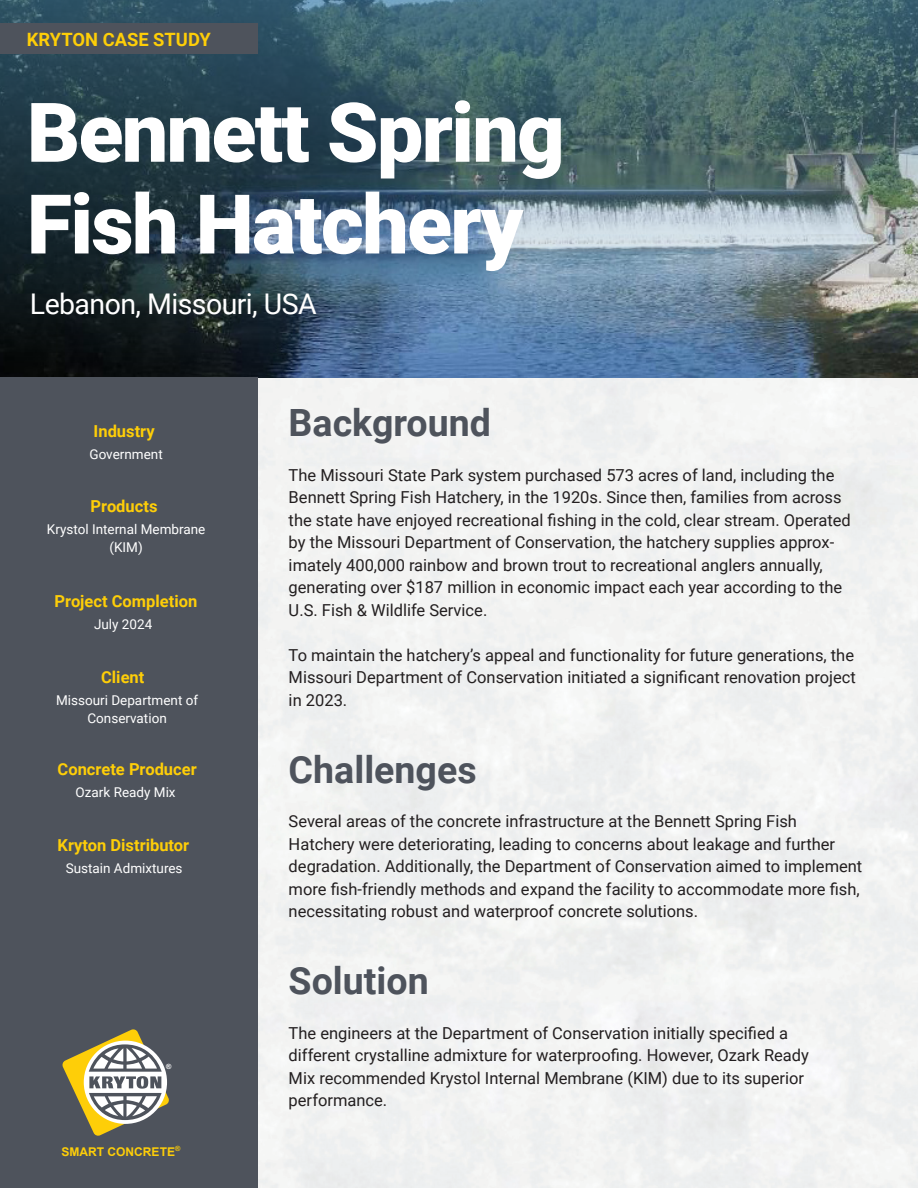
<style>
.page{position:relative;width:918px;height:1188px;background:#fff}
.page>*{position:absolute;margin:0;border:0;box-sizing:border-box;transform-origin:0 0}
.t1{font:900 82.5px "Roboto";letter-spacing:-.02em;color:#fff}
.t2{font:700 37.5px "Roboto";color:#4e535c}
.t3{font:28.5px "Roboto";letter-spacing:-.02em;color:#fff}
.t4{font:700 18.3px "Roboto";color:#fece08}
.t5{font:16.5px/22.5px "Roboto";color:#231f20}
.t6{font:700 16.5px "Roboto";color:#fece08}
.t7{font:13.5px "Roboto";color:#fff}
.t8{font:700 12px "Arial";color:#fece08}
.t9{font:700 7.2px "Arial";color:#fff}
</style>
<div class="page">
<img style="left:0;top:367px;width:918px;height:11px">
<img style="left:0;top:0;width:918px;height:367px">
<div style="left:0;top:24px;width:258px;height:30px;background:#4e535c"></div>
<div style="left:0;top:378px;width:258px;height:810px;background:#4e535c"></div>
<svg style="left:62px;top:1029px;width:107px;height:107px"></svg>
<p class="t4" style="left:27px;top:27px;width:186px">KRYTON CASE STUDY</p>
<p class="t1" style="left:27px;top:75px;width:539px">Bennett Spring</p>
<p class="t1" style="left:27px;top:166px;width:498px">Fish Hatchery</p>
<p class="t3" style="left:30px;top:284px;width:288px">Lebanon, Missouri, USA</p>
<p class="t6" style="left:94px;top:420px;width:63px">Industry</p>
<p class="t7" style="left:89px;top:445px;width:75px">Government</p>
<p class="t6" style="left:91px;top:495px;width:68px">Products</p>
<p class="t7" style="left:47px;top:520px;width:160px">Krystol Internal Membrane</p>
<p class="t7" style="left:110px;top:538px;width:35px">(KIM)</p>
<p class="t6" style="left:55px;top:589px;width:144px">Project Completion</p>
<p class="t7" style="left:94px;top:615px;width:60px">July 2024</p>
<p class="t6" style="left:101px;top:666px;width:45px">Client</p>
<p class="t7" style="left:56px;top:691px;width:144px">Missouri Department of</p>
<p class="t7" style="left:87px;top:709px;width:81px">Conservation</p>
<p class="t6" style="left:58px;top:757px;width:141px">Concrete Producer</p>
<p class="t7" style="left:76px;top:783px;width:102px">Ozark Ready Mix</p>
<p class="t6" style="left:58px;top:834px;width:133px">Kryton Distributor</p>
<p class="t7" style="left:66px;top:859px;width:118px">Sustain Admixtures</p>
<p class="t9" style="left:166px;top:1062px;width:7px">®</p>
<p class="t8" style="left:61px;top:1144px;width:121px">SMART CONCRETE<sup>®</sup></p>
<p class="t2" style="left:289px;top:397px;width:204px">Background</p>
<p class="t5" style="left:289px;top:463px;width:564px">The Missouri State Park system purchased 573 acres of land, including the Bennett Spring Fish Hatchery, in the 1920s. Since then, families from across the state have enjoyed recreational fishing in the cold, clear stream. Operated by the Missouri Department of Conservation, the hatchery supplies approx&shy;imately 400,000 rainbow and brown trout to recreational anglers annually, generating over $187 million in economic impact each year according to the U.S. Fish &amp; Wildlife Service.</p>
<p class="t5" style="left:289px;top:643px;width:569px;text-align:justify">To maintain the hatchery’s appeal and functionality for future generations, the Missouri Department of Conservation initiated a significant renovation project in 2023.</p>
<p class="t2" style="left:289px;top:743px;width:190px">Challenges</p>
<p class="t5" style="left:289px;top:810px;width:510px">Several areas of the concrete infrastructure at the Bennett Spring Fish</p>
<p class="t5" style="left:289px;top:832px;width:575px">Hatchery were deteriorating, leading to concerns about leakage and further degradation. Additionally, the Department of Conservation aimed to implement more fish-friendly methods and expand the facility to accommodate more fish, necessitating robust and waterproof concrete solutions.</p>
<p class="t2" style="left:289px;top:955px;width:142px">Solution</p>
<p class="t5" style="left:289px;top:1021px;width:501px">The engineers at the Department of Conservation initially specified a</p>
<p class="t5" style="left:289px;top:1044px;width:522px">different crystalline admixture for waterproofing. However, Ozark Ready</p>
<p class="t5" style="left:289px;top:1066px;width:517px">Mix recommended Krystol Internal Membrane (KIM) due to its superior</p>
<p class="t5" style="left:289px;top:1089px;width:100px">performance.</p>
</div>
